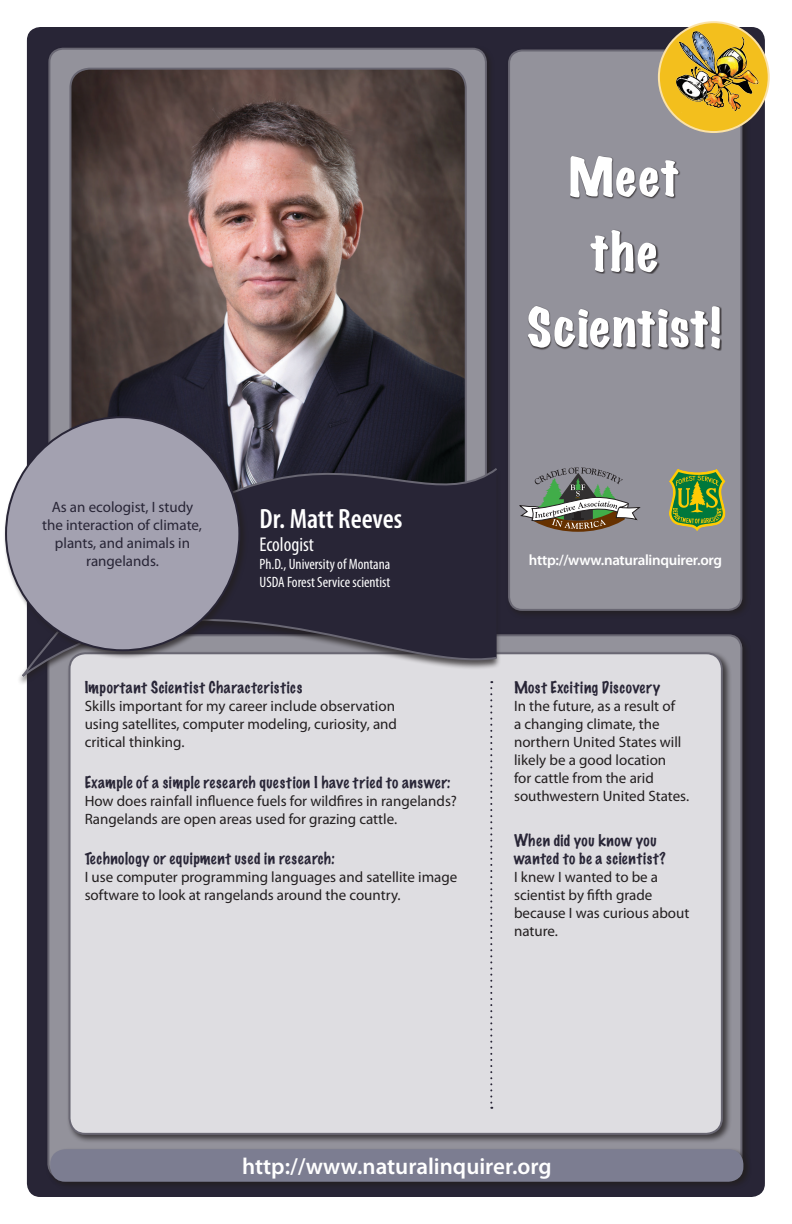
<style>
.page{position:relative;width:792px;height:1224px;background:#fff}
.page>*{position:absolute;margin:0;border:0;box-sizing:border-box;transform-origin:0 0}
.t1{font:600 condensed 28px "Myriad Pro";color:#fff}
.t2{font:600 23px "Myriad Pro";color:#fff}
.t3{font:condensed 20px "Myriad Pro";color:#fff}
.t4{font:15px/18px "Myriad Pro";color:#231f20}
.t5{font:100 15px/18px "Marker Felt";letter-spacing:.04em;color:#282536}
.t6{font:15px/18px "Myriad Pro";color:#282536;text-align:center}
.t7{font:condensed 15px/18px "Myriad Pro";color:#fff}
.t8{font:600 15px "Myriad Pro";letter-spacing:-.02em;color:#fff}
</style>
<div class="page">
<div style="left:27px;top:27px;width:738px;height:1170px;background:#282536;border-radius:14px"></div>
<div style="left:49px;top:49px;width:437px;height:542px;background:#93929b;border-radius:14px"></div>
<div style="left:506px;top:47px;width:245px;height:573px;background:#231f20;opacity:.75"></div>
<div style="left:509px;top:50px;width:232px;height:560px;background:#93929b;border-radius:13px"></div>
<div style="left:508px;top:50px;width:234px;height:561px;border:2px solid #696773;border-radius:13px"></div>
<div style="left:659px;top:22px;width:110px;height:110px;background:#f3bf1d;border-radius:50%"></div>
<div style="left:658px;top:21px;width:112px;height:112px;border:2px solid #fbe2a7;border-radius:50%"></div>
<img style="left:666px;top:32px;width:94px;height:81px">
<div style="left:48px;top:635px;width:693px;height:542px;background:#93929b;border-radius:13px"></div>
<div style="left:66px;top:650px;width:666px;height:493px;background:#231f20;opacity:.75"></div>
<div style="left:70px;top:653px;width:652px;height:481px;background:#dedde1;border-radius:16px"></div>
<div style="left:528px;top:306px;width:194px;height:45px;background:#231f20;opacity:.75"></div>
<svg style="left:528px;top:306px;width:192px;height:43px"></svg>
<div style="left:590px;top:230px;width:70px;height:44px;background:#231f20;opacity:.75"></div>
<svg style="left:590px;top:230px;width:68px;height:42px"></svg>
<div style="left:570px;top:156px;width:111px;height:44px;background:#231f20;opacity:.75"></div>
<svg style="left:570px;top:156px;width:109px;height:41px"></svg>
<svg style="left:669px;top:469px;width:56px;height:62px"></svg>
<img style="left:72px;top:69px;width:392px;height:278px">
<svg style="left:19px;top:347px;width:480px;height:338px;fill:#282536"></svg>
<div style="left:48px;top:1147px;width:704px;height:43px;background:#231f20;opacity:.75"></div>
<div style="left:50px;top:1149px;width:693px;height:33px;background:#7c7d91;border-radius:15px"></div>
<div style="left:3px;top:414px;width:246px;height:246px;background:#231f20;opacity:.75"></div>
<div style="left:6px;top:417px;width:233px;height:233px;background:#a3a1b0;border-radius:50%"></div>
<svg style="left:519px;top:468px;width:121px;height:64px"></svg>
<svg style="left:490px;top:681px;width:2px;height:428px"></svg>
<p class="t6" style="left:42px;top:499px;width:161px">As an ecologist, I study the interaction of climate, plants, and animals in rangelands.</p>
<h1 class="t1" style="left:260px;top:504px;width:144px">Dr. Matt Reeves</h1>
<h3 class="t3" style="left:260px;top:534px;width:56px">Ecologist</h3>
<p class="t7" style="left:260px;top:556px;width:132px">Ph.D., University of Montana<br>USDA Forest Service scientist</p>
<p class="t5" style="left:85px;top:678px;width:219px">Important Scientist Characteristics</p>
<p class="t4" style="left:85px;top:697px;width:314px">Skills important for my career include observation using satellites, computer modeling, curiosity, and critical thinking.</p>
<p class="t5" style="left:85px;top:773px;width:367px">Example of a simple research question I have tried to answer:</p>
<p class="t4" style="left:85px;top:792px;width:374px">How does rainfall influence fuels for wildfires in rangelands?<br>Rangelands are open areas used for grazing cattle.</p>
<p class="t5" style="left:85px;top:849px;width:252px">Technology or equipment used in research:</p>
<p class="t4" style="left:85px;top:868px;width:374px">I use computer programming languages and satellite image software to look at rangelands around the country.</p>
<p class="t8" style="left:529px;top:551px;width:195px">http://www.naturalinquirer.org</p>
<p class="t5" style="left:514px;top:678px;width:148px">Most Exciting Discovery</p>
<p class="t4" style="left:514px;top:697px;width:177px">In the future, as a result of<br>a changing climate, the northern United States will likely be a good location<br>for cattle from the arid southwestern United States.</p>
<p class="t5" style="left:514px;top:831px;width:153px">When did you know you wanted to be a scientist?</p>
<p class="t4" style="left:514px;top:868px;width:177px">I knew I wanted to be a scientist by fifth grade because I was curious about nature.</p>
<h2 class="t2" style="left:242px;top:1154px;width:311px">http://www.naturalinquirer.org</h2>
</div>
